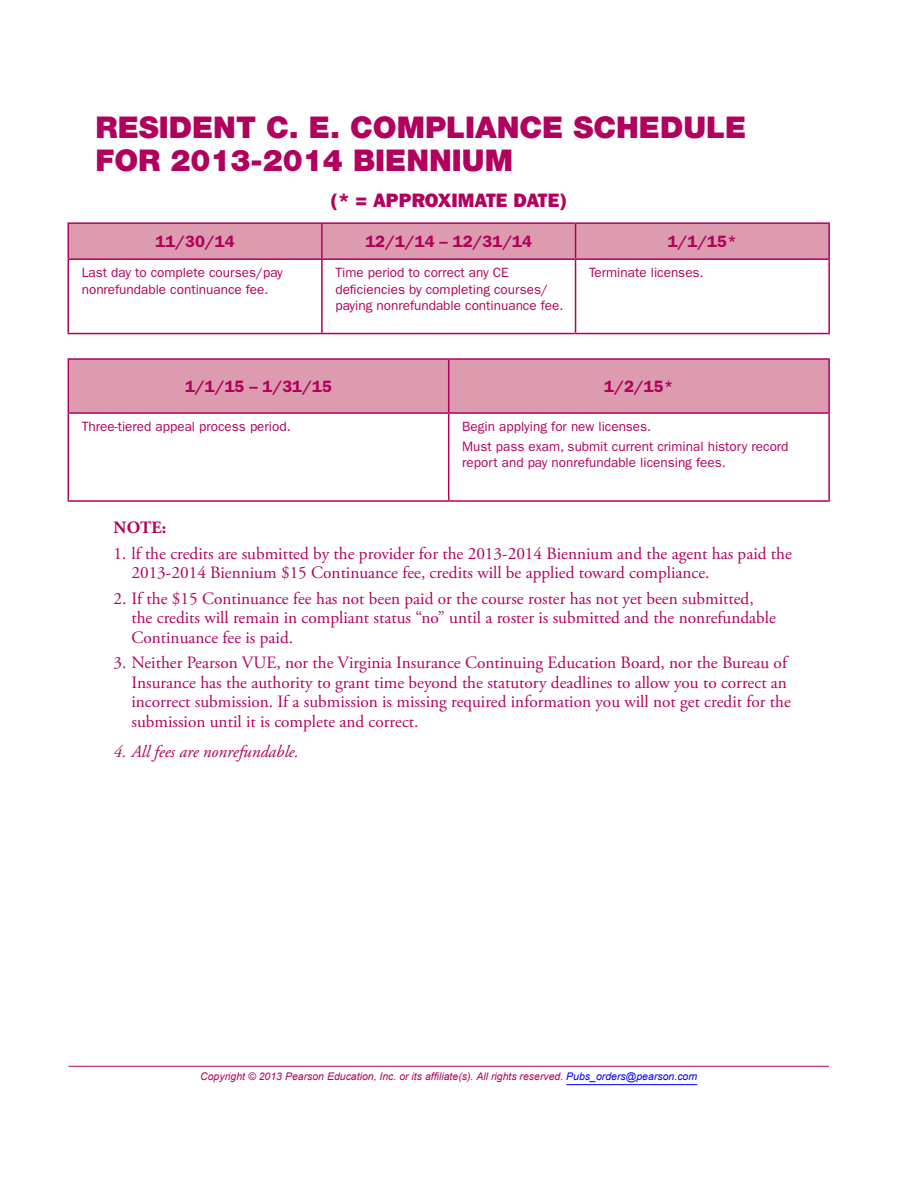
<style>
.page{position:relative;width:918px;height:1188px;background:#fff}
.page>*{position:absolute;margin:0;border:0;box-sizing:border-box;transform-origin:0 0}
.t1{font:900 30px/33px "Helvetica Neue LT Std";color:#b1005d}
.t2{font:19.5px "ITC Franklin Gothic Std Hvy";color:#b1005d}
.t3{font:17.25px/19.5px "Adobe Garamond Pro";color:#b1005d}
.t4{font:italic 17.25px "Adobe Garamond Pro";color:#b1005d}
.t5{font:700 17.25px "Adobe Garamond Pro";color:#b1005d}
.t6{font:600 16.5px "ITC Franklin Gothic Std";color:#b1005d}
.t7{font:13.5px/16.5px "ITC Franklin Gothic Std";color:#b1005d}
.t8{font:italic 10.5px "Arial";color:#b1005d}
.s1{font-style:inherit}
.s2{color:#00f}
</style>
<div class="page">
<div style="left:69px;top:224px;width:759px;height:34px;background:#dc9baf"></div>
<hr style="left:68px;top:222px;width:254px;height:2px;background:#b1005d">
<hr style="left:68px;top:224px;width:1px;height:34px;background:#b1005d">
<hr style="left:322px;top:222px;width:254px;height:2px;background:#b1005d">
<hr style="left:321px;top:224px;width:2px;height:34px;background:#b1005d">
<hr style="left:576px;top:222px;width:254px;height:2px;background:#b1005d">
<hr style="left:575px;top:224px;width:1px;height:34px;background:#b1005d">
<hr style="left:828px;top:224px;width:2px;height:34px;background:#b1005d">
<hr style="left:68px;top:258px;width:254px;height:2px;background:#b1005d">
<hr style="left:68px;top:260px;width:1px;height:73px;background:#b1005d">
<hr style="left:322px;top:258px;width:254px;height:2px;background:#b1005d">
<hr style="left:321px;top:260px;width:2px;height:73px;background:#b1005d">
<hr style="left:576px;top:258px;width:254px;height:2px;background:#b1005d">
<hr style="left:575px;top:260px;width:1px;height:73px;background:#b1005d">
<hr style="left:828px;top:260px;width:2px;height:73px;background:#b1005d">
<hr style="left:68px;top:333px;width:254px;height:1px;background:#b1005d">
<hr style="left:322px;top:333px;width:254px;height:1px;background:#b1005d">
<hr style="left:576px;top:333px;width:254px;height:1px;background:#b1005d">
<div style="left:69px;top:360px;width:759px;height:52px;background:#dc9baf"></div>
<hr style="left:68px;top:358px;width:381px;height:2px;background:#b1005d">
<hr style="left:68px;top:360px;width:1px;height:52px;background:#b1005d">
<hr style="left:449px;top:358px;width:381px;height:2px;background:#b1005d">
<hr style="left:448px;top:360px;width:1px;height:52px;background:#b1005d">
<hr style="left:828px;top:360px;width:2px;height:52px;background:#b1005d">
<hr style="left:68px;top:412px;width:381px;height:2px;background:#b1005d">
<hr style="left:68px;top:414px;width:1px;height:86px;background:#b1005d">
<hr style="left:449px;top:412px;width:381px;height:2px;background:#b1005d">
<hr style="left:448px;top:414px;width:1px;height:86px;background:#b1005d">
<hr style="left:828px;top:414px;width:2px;height:86px;background:#b1005d">
<hr style="left:68px;top:500px;width:381px;height:2px;background:#b1005d">
<hr style="left:449px;top:500px;width:381px;height:2px;background:#b1005d">
<hr style="left:68px;top:1066px;width:761px;height:1px;background:#b1005d">
<hr style="left:566px;top:1084px;width:131px;height:1px;background:#00f">
<h1 class="t1" style="left:95px;top:111px;width:649px">RESIDENT C. E. COMPLIANCE SCHEDULE<br>FOR 2013-2014 BIENNI</h1>
<h1 class="t1" style="left:462px;top:144px;width:53px">UM</h1>
<p class="t2" style="left:331px;top:189px;width:238px">(* = APPROXIMATE DATE)</p>
<p class="t6" style="left:155px;top:231px;width:81px">11/30/14</p>
<p class="t6" style="left:365px;top:231px;width:168px">12/1/14 – 12/31/14</p>
<p class="t6" style="left:668px;top:231px;width:71px">1/1/15*</p>
<p class="t7" style="left:82px;top:265px;width:203px">Last day to complete courses/pay nonrefundable continuance fee.</p>
<p class="t7" style="left:335px;top:265px;width:230px">Time period to correct any CE deficiencies by completing courses/ paying nonrefundable continuance fee.</p>
<p class="t7" style="left:589px;top:265px;width:116px">Terminate licenses.</p>
<p class="t6" style="left:185px;top:376px;width:148px">1/1/15 – 1/31/15</p>
<p class="t6" style="left:604px;top:376px;width:71px">1/2/15*</p>
<p class="t7" style="left:82px;top:419px;width:210px">Three-tiered appeal process period.</p>
<p class="t7" style="left:462px;top:417px;width:328px;line-height:19.5px">Begin applying for new licenses.<br><span class="s1">M</span>ust pass exam, submit current criminal history record</p>
<p class="t7" style="left:462px;top:455px;width:265px">report and pay nonrefundable licensing fees.</p>
<p class="t5" style="left:114px;top:518px;width:54px">Note:</p>
<p class="t3" style="left:131px;top:544px;width:662px;text-indent:-18px">1. lf the credits are submitted by the provider for the 2013-2014 Biennium and the agent has paid the<br>2013-2014 Biennium $15 Continuance fee, credits will be applied toward compliance.</p>
<p class="t3" style="left:131px;top:589px;width:646px;text-indent:-18px">2. If the $15 Continuance fee has not been paid or the course roster has not yet been submitted, the credits will remain in compliant status “no” until a roster is submitted and the nonrefundable<br>Continuance fee is paid.</p>
<p class="t3" style="left:131px;top:654px;width:661px;text-indent:-18px">3. Neither Pearson VUE, nor the Virginia Insurance Continuing Education Board, nor the Bureau of Insurance has the authority to grant time beyond the statutory deadlines to allow you to correct an incorrect submission. If a submission is missing required information you will not get credit for the submission until it is complete and correct.</p>
<p class="t4" style="left:113px;top:741px;width:187px">4. All fees are nonrefundable.</p>
<p class="t8" style="left:200px;top:1070px;width:498px">Copyright © 2013 Pearson Education, Inc. or its affiliate(s). All rights reserved. <span class="s2">Pubs_orders@pearson.com</span></p>
</div>
